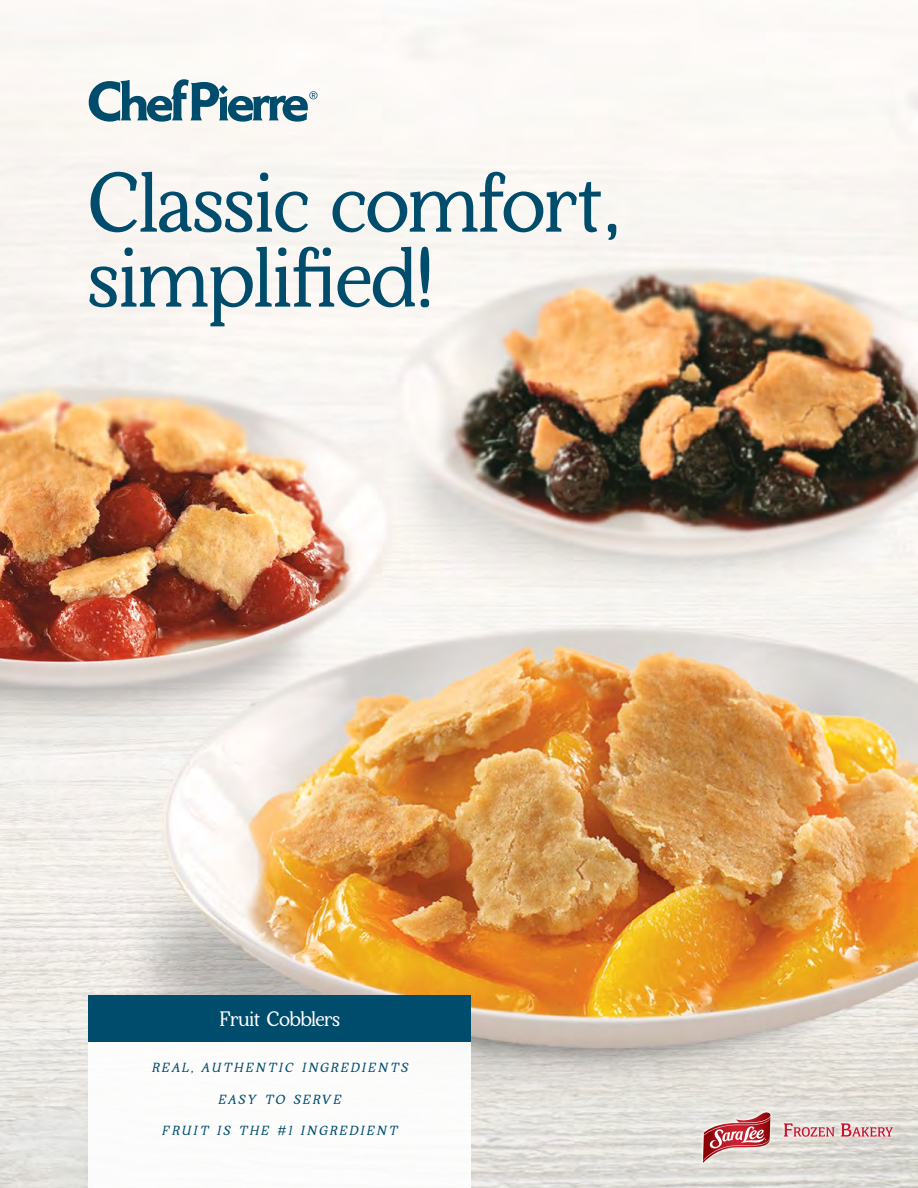
<style>
.page{position:relative;width:918px;height:1188px;background:#fff}
.page>*{position:absolute;margin:0;border:0;box-sizing:border-box;transform-origin:0 0}
.t1{font:115.5px "Kraskario";letter-spacing:.005em;color:#004c6c}
.t2{font:28.5px "Kraskario";color:#fff}
.t3{font:italic 18px/31.5px "Kraskario";letter-spacing:.125em;color:#004c6c;text-align:center}
</style>
<div class="page">
<img style="left:0;top:8px;width:918px;height:1180px">
<svg style="left:89px;top:79px;width:229px;height:43px"></svg>
<div style="left:89px;top:995px;width:382px;height:193px;background:#fff"></div>
<div style="left:89px;top:995px;width:382px;height:46px;background:#004c6c"></div>
<svg style="left:699px;top:1108px;width:197px;height:58px;background:#dedbd5"></svg>
<svg style="left:703px;top:1112px;width:67px;height:51px;background:#d09091"></svg>
<svg style="left:784px;top:1123px;width:50px;height:14px"></svg>
<svg style="left:841px;top:1123px;width:52px;height:14px"></svg>
<h1 class="t1" style="left:89px;top:151px;width:538px">Classic comfort,</h1>
<h1 class="t1" style="left:89px;top:226px;width:347px">simplified!</h1>
<h2 class="t2" style="left:220px;top:1006px;width:122px">Fruit Cobblers</h2>
<p class="t3" style="left:152px;top:1052px;width:257px">REAL, AUTHENTIC INGREDIENTS<br>EASY TO SERVE<br>FRUIT IS THE #1 INGREDIENT</p>
</div>
